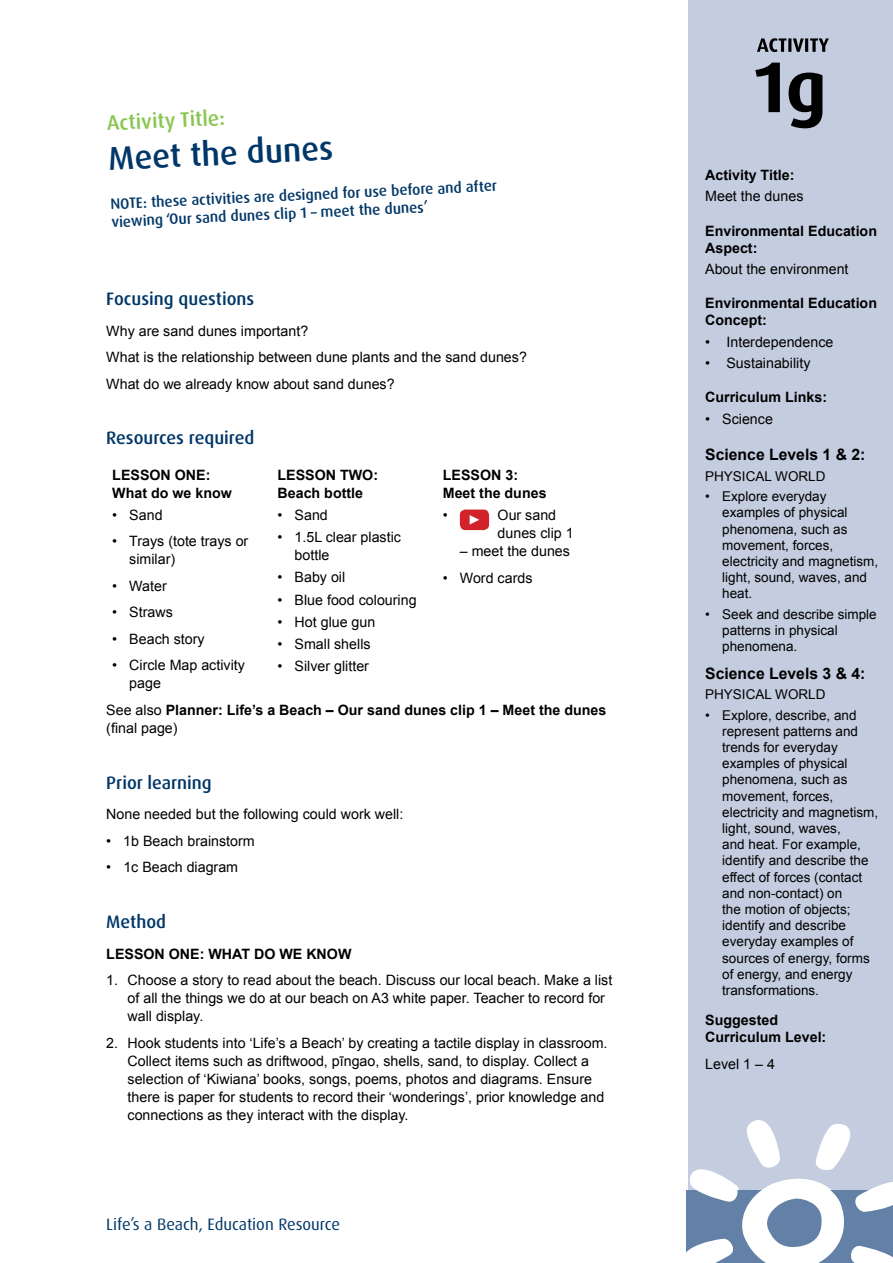
<style>
.page{position:relative;width:893px;height:1263px;background:#fff}
.page>*{position:absolute;margin:0;border:0;box-sizing:border-box;transform-origin:0 0}
.t1{font:700 72px "Dax Pro";color:#000}
.t2{font:500 33px "Dax Pro";color:#003768}
.t3{font:500 21px "Dax Pro";color:#88c651}
.t4{font:500 18px "Dax Pro";color:#003768}
.t5{font:16.5px "Dax Pro";color:#003768}
.t6{font:700 15.75px "Arial";color:#000}
.t7{font:500 15px/17.9px "Dax Pro";color:#003768}
.t8{font:14.25px/18px "Arial";color:#000}
.t9{font:700 14.25px/18px "Arial";color:#000}
.t10{font:13.5px/16.2px "Arial";color:#000}
.s1{font-weight:400}
</style>
<div class="page">
<div style="left:688px;top:0;width:205px;height:1263px;background:#c4cddf"></div>
<svg style="left:757px;top:38px;width:72px;height:14px"></svg>
<svg style="left:686px;top:1120px;width:207px;height:143px"></svg>
<div style="left:460px;top:509px;width:29px;height:21px;background:#d2232a;border-radius:6px"></div>
<svg style="left:470px;top:515px;width:9px;height:9px"></svg>
<h3 class="t3" style="left:106px;top:110px;width:120px;rotate:-3deg">Activity Title:</h3>
<h2 class="t2" style="left:107px;top:138px;width:227px;rotate:-3deg">Meet the dunes</h2>
<p class="t7" style="left:110px;top:196px;width:388px;rotate:-3deg">NOTE: these activities are designed for use before and after viewing ‘Our sand dunes clip 1 – meet the dunes’</p>
<p class="t4" style="left:106px;top:287px;width:149px">Focusing questions</p>
<p class="t8" style="left:106px;top:317px;width:422px;line-height:26.5px">Why are sand dunes important?<br>What is the relationship between dune plants and the sand dunes?<br>What do we already know about sand dunes?</p>
<p class="t4" style="left:106px;top:426px;width:150px">Resources required</p>
<p class="t9" style="left:112px;top:466px;width:121px">LESSON ONE:<br>What do we know</p>
<p class="t9" style="left:278px;top:466px;width:102px">LESSON TWO:<br>Beach bottle</p>
<p class="t9" style="left:443px;top:466px;width:105px">LESSON 3:<br>Meet the dunes</p>
<p class="t8" style="left:112px;top:506px;width:52px">• Sand</p>
<p class="t8" style="left:129px;top:532px;width:121px;text-indent:-17px">• Trays (tote trays or similar)</p>
<p class="t8" style="left:112px;top:577px;width:56px">• Water</p>
<p class="t8" style="left:112px;top:603px;width:62px">• Straws</p>
<p class="t8" style="left:112px;top:630px;width:94px">• Beach story</p>
<p class="t8" style="left:129px;top:656px;width:117px;text-indent:-17px">• Circle Map activity page</p>
<p class="t8" style="left:278px;top:506px;width:52px">• Sand</p>
<p class="t8" style="left:295px;top:528px;width:108px;text-indent:-17px">• 1.5L clear plastic bottle</p>
<p class="t8" style="left:278px;top:568px;width:69px">• Baby oil</p>
<p class="t8" style="left:278px;top:591px;width:140px">• Blue food colouring</p>
<p class="t8" style="left:278px;top:613px;width:99px">• Hot glue gun</p>
<p class="t8" style="left:278px;top:635px;width:95px">• Small shells</p>
<p class="t8" style="left:278px;top:657px;width:93px">• Silver glitter</p>
<p class="t8" style="left:443px;top:506px;width:6px">•</p>
<p class="t8" style="left:498px;top:506px;width:78px">Our sand dunes clip 1</p>
<p class="t8" style="left:460px;top:542px;width:112px">– meet the dunes</p>
<p class="t8" style="left:443px;top:568px;width:91px">• Word cards</p>
<p class="t9" style="left:106px;top:701px;width:501px"><span class="s1">See also</span> Planner: Life’s a Beach – Our sand dunes clip 1 – Meet the dunes <span class="s1">(final page)</span></p>
<p class="t4" style="left:106px;top:771px;width:107px">Prior learning</p>
<p class="t8" style="left:106px;top:805px;width:299px">None needed but the following could work well:</p>
<p class="t8" style="left:106px;top:832px;width:150px">• 1b Beach brainstorm</p>
<p class="t8" style="left:106px;top:858px;width:133px">• 1c Beach diagram</p>
<p class="t4" style="left:106px;top:910px;width:61px">Method</p>
<p class="t9" style="left:106px;top:945px;width:247px">LESSON ONE: WHAT DO WE KNOW</p>
<p class="t8" style="left:128px;top:971px;width:486px;text-indent:-21px">1. Choose a story to read about the beach. Discuss our local beach. Make a list of all the things we do at our beach on A3 white paper. Teacher to record for wall display.</p>
<p class="t8" style="left:128px;top:1034px;width:481px;text-indent:-21px">2. Hook students into ‘Life’s a Beach’ by creating a tactile display in classroom.<br>Collect items such as driftwood, pīngao, shells, sand, to display. Collect a selection of ‘Kiwiana’ books, songs, poems, photos and diagrams. Ensure there is paper for students to record their ‘wonderings’, prior knowledge and connections as they interact with the display.</p>
<p class="t5" style="left:106px;top:1214px;width:235px">Life’s a Beach, Education Resource</p>
<h1 class="t1" style="left:754px;top:41px;width:74px">1g</h1>
<p class="t9" style="left:705px;top:166px;width:91px">Activity Title:</p>
<p class="t8" style="left:705px;top:187px;width:100px">Meet the dunes</p>
<p class="t9" style="left:705px;top:222px;width:173px;line-height:17.1px">Environmental Education<br>Aspect:</p>
<p class="t8" style="left:705px;top:260px;width:145px">About the environment</p>
<p class="t9" style="left:705px;top:295px;width:173px;line-height:17.1px">Environmental Education<br>Concept:</p>
<p class="t8" style="left:705px;top:332px;width:130px">• Interdependence</p>
<p class="t8" style="left:705px;top:354px;width:107px">• Sustainability</p>
<p class="t9" style="left:705px;top:388px;width:123px">Curriculum Links:</p>
<p class="t8" style="left:705px;top:410px;width:69px">• Science</p>
<p class="t6" style="left:705px;top:444px;width:162px">Science Levels 1 &amp; 2:</p>
<p class="t10" style="left:705px;top:468px;width:122px">PHYSICAL WORLD</p>
<p class="t10" style="left:722px;top:488px;width:158px;text-indent:-17px">• Explore everyday examples of physical phenomena, such as movement, forces, electricity and magnetism, light, sound, waves, and heat.</p>
<p class="t10" style="left:722px;top:606px;width:156px;text-indent:-17px">• Seek and describe simple patterns in physical phenomena.</p>
<p class="t6" style="left:705px;top:662px;width:162px">Science Levels 3 &amp; 4:</p>
<p class="t10" style="left:705px;top:686px;width:122px">PHYSICAL WORLD</p>
<p class="t10" style="left:722px;top:706px;width:158px;text-indent:-17px">• Explore, describe, and represent patterns and trends for everyday examples of physical phenomena, such as movement, forces, electricity and magnetism, light, sound, waves,<br>and heat. For example, identify and describe the effect of forces (contact and non-contact) on<br>the motion of objects; identify and describe everyday examples of sources of energy, forms of energy, and energy transformations.</p>
<p class="t9" style="left:705px;top:1011px;width:123px;line-height:17.1px">Suggested<br>Curriculum Level:</p>
<p class="t8" style="left:705px;top:1055px;width:71px">Level 1 – 4</p>
</div>
